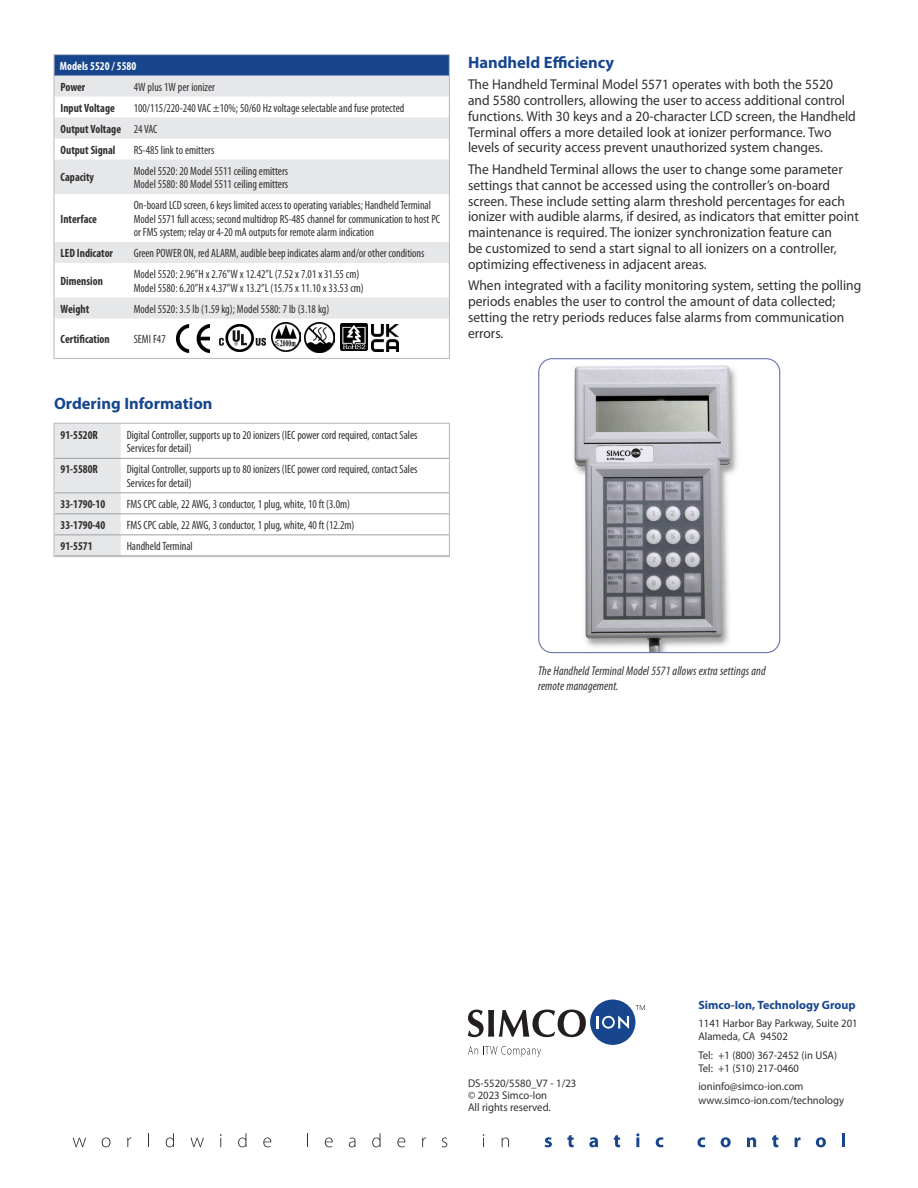
<style>
.page{position:relative;width:918px;height:1188px;background:#fff}
.page>*{position:absolute;margin:0;border:0;box-sizing:border-box;transform-origin:0 0}
.Inside__Subhead{font:700 16.5px "Myriad Pro";color:#17468e}
.Inside__Body_Copy{font:14.25px/15.8px "Myriad Pro";color:#312f30;scale:.95 1}
.photo_caption{font:italic condensed 12.75px/15.3px "Myriad Pro";letter-spacing:.01em;color:#312f30;scale:.95 1}
.Specs__body_text{font:condensed 12px/13.5px "Myriad Pro";color:#312f30;scale:.95 1}
.Specs__body_head{font:700 condensed 12px "Myriad Pro";color:#312f30;scale:.95 1}
.t1{font:700 12px "Myriad Pro";color:#17468e}
.Specs__body_head-2{font:700 condensed 12px "Myriad Pro";color:#fff;scale:.95 1}
.doc{font:11.25px/13.5px "Myriad Pro";color:#312f30;scale:.95 1}
</style>
<div class="page">
<svg style="left:73px;top:1138px;width:13px;height:9px"></svg>
<svg style="left:102px;top:1138px;width:8px;height:9px"></svg>
<svg style="left:127px;top:1138px;width:4px;height:9px"></svg>
<svg style="left:148px;top:1133px;width:1px;height:14px"></svg>
<svg style="left:166px;top:1133px;width:8px;height:14px"></svg>
<svg style="left:191px;top:1138px;width:13px;height:9px"></svg>
<svg style="left:220px;top:1134px;width:2px;height:13px"></svg>
<svg style="left:238px;top:1133px;width:9px;height:14px"></svg>
<svg style="left:263px;top:1138px;width:8px;height:9px"></svg>
<svg style="left:307px;top:1133px;width:1px;height:14px"></svg>
<svg style="left:325px;top:1138px;width:8px;height:9px"></svg>
<svg style="left:349px;top:1138px;width:7px;height:9px"></svg>
<svg style="left:372px;top:1133px;width:9px;height:14px"></svg>
<svg style="left:397px;top:1138px;width:8px;height:9px"></svg>
<svg style="left:422px;top:1138px;width:4px;height:9px"></svg>
<svg style="left:442px;top:1138px;width:5px;height:9px"></svg>
<svg style="left:483px;top:1134px;width:1px;height:13px"></svg>
<svg style="left:502px;top:1138px;width:7px;height:9px"></svg>
<svg style="left:545px;top:1137px;width:7px;height:10px"></svg>
<svg style="left:567px;top:1135px;width:7px;height:12px"></svg>
<svg style="left:589px;top:1137px;width:9px;height:10px"></svg>
<svg style="left:614px;top:1135px;width:6px;height:12px"></svg>
<svg style="left:636px;top:1133px;width:3px;height:14px"></svg>
<svg style="left:656px;top:1137px;width:7px;height:10px"></svg>
<svg style="left:698px;top:1137px;width:7px;height:10px"></svg>
<svg style="left:721px;top:1137px;width:10px;height:10px"></svg>
<svg style="left:747px;top:1137px;width:9px;height:10px"></svg>
<svg style="left:772px;top:1135px;width:6px;height:12px"></svg>
<svg style="left:795px;top:1137px;width:5px;height:10px"></svg>
<svg style="left:816px;top:1137px;width:10px;height:10px"></svg>
<hr style="left:842px;top:1133px;width:3px;height:14px;background:#17468e">
<svg style="left:635px;top:1005px;width:10px;height:5px"></svg>
<div style="left:590px;top:1000px;width:45px;height:45px;background:#17468e;border-radius:50%"></div>
<svg style="left:596px;top:1015px;width:33px;height:14px"></svg>
<svg style="left:468px;top:1010px;width:118px;height:27px"></svg>
<svg style="left:468px;top:1046px;width:73px;height:11px"></svg>
<img style="left:574px;top:365px;width:163px;height:286px">
<div style="left:538px;top:358px;width:242px;height:295px;border:1px solid #6773ac;border-radius:14px"></div>
<div style="left:55px;top:55px;width:394px;height:21px;background:#17468e"></div>
<svg style="left:55px;top:76px;width:393px;height:243px"></svg>
<div style="left:53px;top:54px;width:397px;height:305px;border:1px solid #bebfc2"></div>
<div style="left:55px;top:425px;width:66px;height:130px;background:#e6e7e9"></div>
<hr style="left:55px;top:458px;width:66px;height:1px;background:#9d9fa2">
<hr style="left:121px;top:458px;width:328px;height:1px;background:#9d9fa2">
<hr style="left:55px;top:493px;width:66px;height:1px;background:#9d9fa2">
<hr style="left:121px;top:493px;width:328px;height:1px;background:#9d9fa2">
<hr style="left:55px;top:514px;width:66px;height:1px;background:#9d9fa2">
<hr style="left:121px;top:514px;width:328px;height:1px;background:#9d9fa2">
<hr style="left:55px;top:535px;width:66px;height:1px;background:#9d9fa2">
<hr style="left:121px;top:535px;width:328px;height:1px;background:#9d9fa2">
<div style="left:53px;top:423px;width:397px;height:134px;border:1px solid #bebfc2"></div>
<img style="left:177px;top:324px;width:33px;height:28px">
<img style="left:220px;top:324px;width:45px;height:28px">
<img style="left:305px;top:322px;width:30px;height:30px">
<img style="left:272px;top:323px;width:29px;height:29px">
<img style="left:340px;top:324px;width:27px;height:27px">
<img style="left:372px;top:325px;width:27px;height:27px">
<p class="Specs__body_head-2" style="left:60px;top:58px;width:82px">Models 5520 / 5580</p>
<p class="Specs__body_head" style="left:61px;top:79px;width:28px">Power</p>
<p class="Specs__body_text" style="left:134px;top:80px;width:87px">4W plus 1W per ionizer</p>
<p class="Specs__body_head" style="left:61px;top:100px;width:59px">Input Voltage</p>
<p class="Specs__body_text" style="left:134px;top:101px;width:286px">100/115/220-240 VAC ±10%; 50/60 Hz voltage selectable and fuse protected</p>
<p class="Specs__body_head" style="left:61px;top:121px;width:65px">Output Voltage</p>
<p class="Specs__body_text" style="left:134px;top:122px;width:26px">24 VAC</p>
<p class="Specs__body_head" style="left:61px;top:142px;width:59px">Output Signal</p>
<p class="Specs__body_text" style="left:134px;top:143px;width:86px">RS-485 link to emitters</p>
<p class="Specs__body_head" style="left:61px;top:170px;width:37px">Capacity</p>
<p class="Specs__body_text" style="left:134px;top:164px;width:164px">Model 5520: 20 Model 5511 ceiling emitters<br>Model 5580: 80 Model 5511 ceiling emitters</p>
<p class="Specs__body_head" style="left:61px;top:211px;width:40px">Interface</p>
<p class="Specs__body_text" style="left:134px;top:198px;width:324px">On-board LCD screen, 6 keys limited access to operating variables; Handheld Terminal<br>Model 5571 full access; second multidrop RS-485 channel for communication to host PC or FMS system; relay or 4-20 mA outputs for remote alarm indication</p>
<p class="Specs__body_head" style="left:61px;top:246px;width:57px">LED Indicator</p>
<p class="Specs__body_text" style="left:134px;top:246px;width:308px">Green POWER ON, red ALARM, audible beep indicates alarm and/or other conditions</p>
<p class="Specs__body_head" style="left:61px;top:273px;width:46px">Dimension</p>
<p class="Specs__body_text" style="left:134px;top:267px;width:244px">Model 5520: 2.96”H x 2.76”W x 12.42”L (7.52 x 7.01 x 31.55 cm)<br>Model 5580: 6.20”H x 4.37”W x 13.2”L (15.75 x 11.10 x 33.53 cm)</p>
<p class="Specs__body_head" style="left:61px;top:301px;width:32px">Weight</p>
<p class="Specs__body_text" style="left:134px;top:302px;width:207px">Model 5520: 3.5 lb (1.59 kg); Model 5580: 7 lb (3.18 kg)</p>
<p class="Specs__body_head" style="left:61px;top:331px;width:53px">Certification</p>
<p class="Specs__body_text" style="left:134px;top:332px;width:35px">SEMI F47</p>
<p class="Inside__Subhead" style="left:54px;top:393px;width:160px">Ordering Information</p>
<p class="Specs__body_head" style="left:61px;top:427px;width:41px">91-5520R</p>
<p class="Specs__body_text" style="left:127px;top:428px;width:308px">Digital Controller, supports up to 20 ionizers (IEC power cord required, contact Sales<br>Services for detail)</p>
<p class="Specs__body_head" style="left:61px;top:462px;width:41px">91-5580R</p>
<p class="Specs__body_text" style="left:127px;top:462px;width:308px">Digital Controller, supports up to 80 ionizers (IEC power cord required, contact Sales<br>Services for detail)</p>
<p class="Specs__body_head" style="left:61px;top:496px;width:49px">33-1790-10</p>
<p class="Specs__body_text" style="left:127px;top:497px;width:237px">FMS CPC cable, 22 AWG, 3 conductor, 1 plug, white, 10 ft (3.0m)</p>
<p class="Specs__body_head" style="left:61px;top:517px;width:49px">33-1790-40</p>
<p class="Specs__body_text" style="left:127px;top:518px;width:241px">FMS CPC cable, 22 AWG, 3 conductor, 1 plug, white, 40 ft (12.2m)</p>
<p class="Specs__body_head" style="left:61px;top:538px;width:35px">91-5571</p>
<p class="Specs__body_text" style="left:127px;top:539px;width:71px">Handheld Terminal</p>
<p class="Inside__Subhead" style="left:468px;top:51px;width:148px">Handheld Efficiency</p>
<p class="Inside__Body_Copy" style="left:468px;top:76px;width:410px">The Handheld Terminal Model 5571 operates with both the 5520 and 5580 controllers, allowing the user to access additional control functions. With 30 keys and a 20-character LCD screen, the Handheld Terminal offers a more detailed look at ionizer performance. Two levels of security access prevent unauthorized system changes.</p>
<p class="Inside__Body_Copy" style="left:468px;top:161px;width:413px">The Handheld Terminal allows the user to change some parameter settings that cannot be accessed using the controller’s on-board screen. These include setting alarm threshold percentages for each ionizer with audible alarms, if desired, as indicators that emitter point maintenance is required. The ionizer synchronization feature can<br>be customized to send a start signal to all ionizers on a controller, optimizing effectiveness in adjacent areas.</p>
<p class="Inside__Body_Copy" style="left:468px;top:277px;width:416px">When integrated with a facility monitoring system, setting the polling periods enables the user to control the amount of data collected; setting the retry periods reduces false alarms from communication errors.</p>
<p class="photo_caption" style="left:538px;top:663px;width:241px">The Handheld Terminal Model 5571 allows extra settings and remote management.</p>
<p class="doc" style="left:468px;top:1077px;width:116px;line-height:12px">DS-5520/5580_V7 - 1/23 © 2023 Simco-Ion<br>All rights reserved.</p>
<p class="t1" style="left:698px;top:997px;width:159px">Simco-Ion, Technology Group</p>
<p class="doc" style="left:698px;top:1016px;width:169px">1141 Harbor Bay Parkway, Suite 201<br>Alameda, CA 94502</p>
<p class="doc" style="left:698px;top:1048px;width:148px">Tel: +1 (800) 367-2452 (in USA)<br>Tel: +1 (510) 217-0460</p>
<p class="doc" style="left:698px;top:1079px;width:155px">ioninfo@simco-ion.com www.simco-ion.com/technology</p>
</div>
